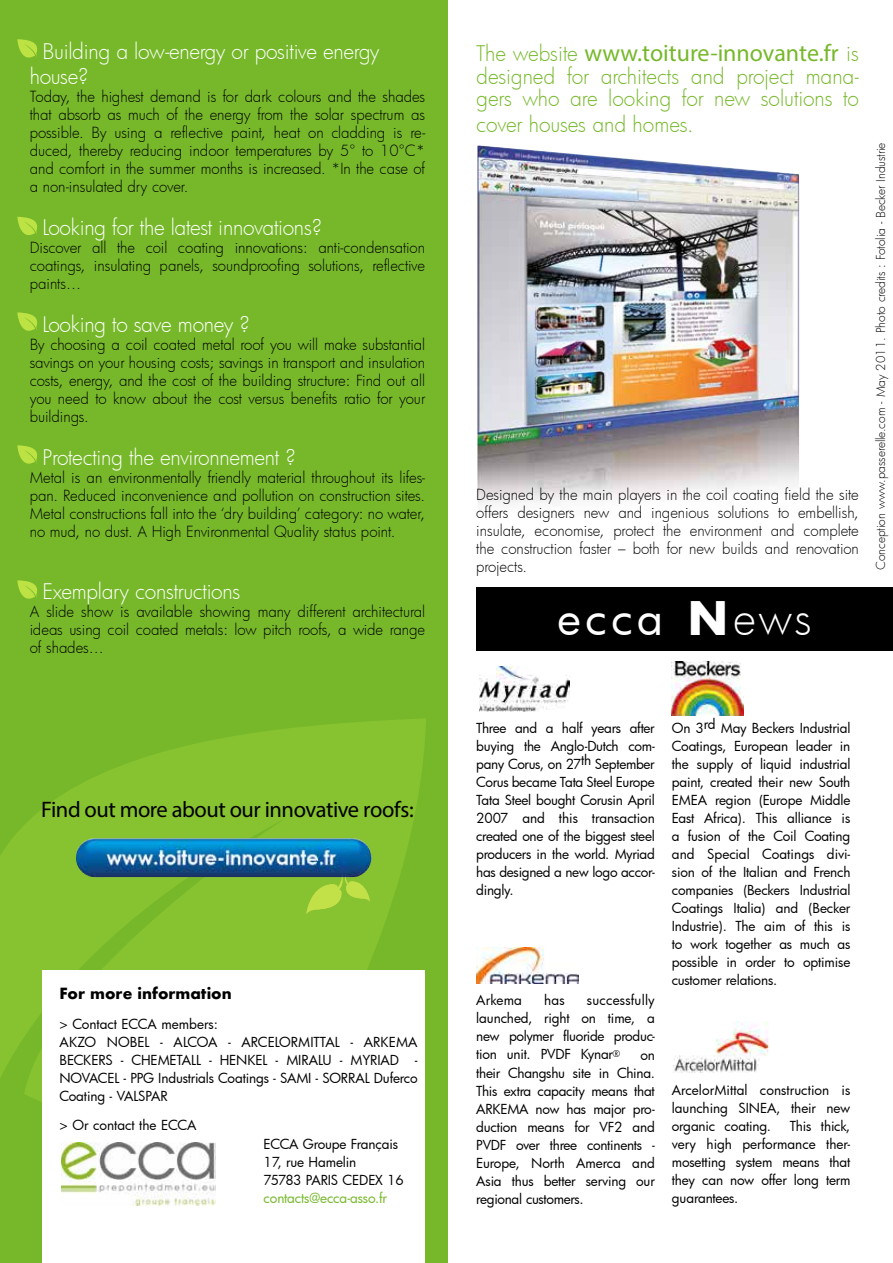
<style>
.page{position:relative;width:893px;height:1263px;background:#fff}
.page>*{position:absolute;margin:0;border:0;box-sizing:border-box;transform-origin:0 0}
.t1{font:45px "Futura";color:#fff}
.t2{font:24px "Myriad Pro";color:#76b82a}
.t3{font:22.5px "Myriad Pro";letter-spacing:-.02em;color:#000}
.t4{font:300 21px/25.2px "Futura";letter-spacing:-.015em;color:#fff}
.t5{font:300 21px/22.5px "Futura";letter-spacing:-.005em;color:#76b82a}
.t6{font:300 15px/18px "Futura";letter-spacing:-.005em;color:#000;text-align:justify}
.t7{font:700 15px "Futura";color:#000}
.t8{font:13.5px/18px "Futura";letter-spacing:-.01em;color:#000;text-align:justify}
.t9{font:13.5px "Futura";letter-spacing:-.015em;color:#76b82a}
.t10{font:300 12px "Futura";letter-spacing:-.005em;color:#000}
.s1{font-weight:700}
.s2{font-weight:300}
.s3{font-family:"Futura";font-weight:300;font-size:21px}
</style>
<div class="page">
<div style="left:0;top:0;width:448px;height:1263px;background:#76b82a"></div>
<svg style="left:0;top:718px;width:426px;height:441px;fill:#87c230"></svg>
<div style="left:43px;top:971px;width:382px;height:292px;background:#fff"></div>
<img style="left:62px;top:1142px;width:153px;height:63px">
<img style="left:477px;top:145px;width:322px;height:359px">
<div style="left:476px;top:587px;width:417px;height:64px;background:#000"></div>
<img style="left:672px;top:662px;width:71px;height:53px">
<img style="left:673px;top:1021px;width:96px;height:52px">
<img style="left:476px;top:948px;width:102px;height:36px">
<img style="left:479px;top:667px;width:90px;height:45px">
<svg style="left:17px;top:39px;width:20px;height:19px"></svg>
<svg style="left:17px;top:217px;width:20px;height:18px"></svg>
<svg style="left:17px;top:312px;width:20px;height:19px"></svg>
<svg style="left:17px;top:445px;width:20px;height:19px"></svg>
<svg style="left:17px;top:580px;width:20px;height:19px"></svg>
<img style="left:76px;top:838px;width:296px;height:40px">
<svg style="left:306px;top:873px;width:64px;height:41px;background:#93c03d"></svg>
<h3 class="t4" style="left:30px;top:38px;width:351px;text-indent:13px">Building a low-energy or positive energy house?</h3>
<p class="t6" style="left:30px;top:87px;width:397px">Today, the highest demand is for dark colours and the shades that absorb as much of the energy from the solar spectrum as possible. By using a reflective paint, heat on cladding is re&shy;duced, thereby reducing indoor temperatures by 5° to 10°C* and comfort in the summer months is increased. *In the case of a non-insulated dry cover.</p>
<h3 class="t4" style="left:42px;top:214px;width:281px">Looking for the latest innovations?</h3>
<p class="t6" style="left:30px;top:238px;width:397px">Discover all the coil coating innovations: anti-condensation coatings, insulating panels, soundproofing solutions, reflective paints…</p>
<h3 class="t4" style="left:42px;top:311px;width:209px">Looking to save money ?</h3>
<p class="t6" style="left:30px;top:335px;width:397px">By choosing a coil coated metal roof you will make substantial savings on your housing costs; savings in transport and insulation costs, energy, and the cost of the building structure: Find out all you need to know about the cost versus benefits ratio for your buildings.</p>
<h3 class="t4" style="left:42px;top:445px;width:255px">Protecting the environnement ?</h3>
<p class="t6" style="left:30px;top:469px;width:397px">Metal is an environmentally friendly material throughout its lifes&shy;pan. Reduced inconvenience and pollution on construction sites.<br>Metal constructions fall into the ‘dry building’ category: no water, no mud, no dust. A High Environmental Quality status point.</p>
<h3 class="t4" style="left:42px;top:578px;width:199px">Exemplary constructions</h3>
<p class="t6" style="left:30px;top:602px;width:397px">A slide show is available showing many different architectural ideas using coil coated metals: low pitch roofs, a wide range of shades…</p>
<h1 class="t1" style="left:558px;top:588px;width:256px">ecca <span class="s1">N</span><span class="s2">ews</span></h1>
<h2 class="t2" style="left:476px;top:39px;width:384px"><span class="s3">The website</span> www.toiture-innovante.fr <span class="s3">is</span></h2>
<h3 class="t5" style="left:476px;top:65px;width:384px">designed for architects and project mana&shy;gers who are looking for new solutions to</h3>
<h3 class="t5" style="left:476px;top:112px;width:219px">cover houses and homes.</h3>
<p class="t6" style="left:476px;top:486px;width:384px">Designed by the main players in the coil coating field the site offers designers new and ingenious solutions to embellish, insulate, economise, protect the environment and complete the construction faster – both for new builds and renovation projects.</p>
<p class="t10" style="left:873px;top:570px;width:429px;rotate:-90deg">Conception www.passerelle.com - May 2011. Photo credits : Fotolia - Becker Industrie</p>
<h3 class="t3" style="left:41px;top:796px;width:374px">Find out more about our innovative roofs:</h3>
<p class="t7" style="left:60px;top:982px;width:174px">For more information</p>
<p class="t8" style="left:60px;top:1015px;width:360px;text-align:left">&gt; Contact ECCA members:<br>AKZO NOBEL - ALCOA - ARCELORMITTAL - ARKEMA BECKERS - CHEMETALL - HENKEL - MIRALU - MYRIAD - NOVACEL - PPG Industrials Coatings - SAMI - SORRAL Duferco Coating - VALSPAR</p>
<p class="t8" style="left:60px;top:1115px;width:139px">&gt; Or contact the ECCA</p>
<p class="t8" style="left:264px;top:1135px;width:142px;text-align:left">ECCA Groupe Français<br>17, rue Hamelin<br>75783 PARIS CEDEX 16</p>
<p class="t9" style="left:264px;top:1189px;width:125px">contacts@ecca-asso.fr</p>
<p class="t8" style="left:476px;top:719px;width:180px">Three and a half years after buying the Anglo-Dutch com&shy;pany Corus, on 27th September Corus became Tata Steel Europe Tata Steel bought Corusin April 2007 and this transaction created one of the biggest steel producers in the world. Myriad has designed a new logo accor&shy;dingly.</p>
<p class="t8" style="left:476px;top:991px;width:180px;text-indent:110px">successfully launched, right on time, a new polymer fluoride produc&shy;tion unit. PVDF Kynar<sup>®</sup></p>
<p class="t8" style="left:476px;top:991px;width:47px">Arkema</p>
<p class="t8" style="left:544px;top:991px;width:22px">has</p>
<p class="t8" style="left:476px;top:1045px;width:180px;text-indent:164px">on their Changshu site in China.<br>This extra capacity means that ARKEMA now has major pro&shy;duction means for VF2 and PVDF over three continents - Europe, North Amerca and Asia thus better serving our regional customers.</p>
<p class="t8" style="left:672px;top:719px;width:180px">On 3rd May Beckers Industrial Coatings, European leader in the supply of liquid industrial paint, created their new South EMEA region (Europe Middle East Africa). This alliance is a fusion of the Coil Coating and Special Coatings divi&shy;sion of the Italian and French companies (Beckers Industrial Coatings Italia) and (Becker Industrie). The aim of this is to work together as much as possible in order to optimise customer relations.</p>
<p class="t8" style="left:672px;top:1081px;width:180px">ArcelorMittal construction is launching SINEA, their new organic coating.</p>
<p class="t8" style="left:672px;top:1117px;width:180px;text-indent:118px">This thick, very high performance ther&shy;mosetting system means that they can now offer long term guarantees.</p>
</div>
